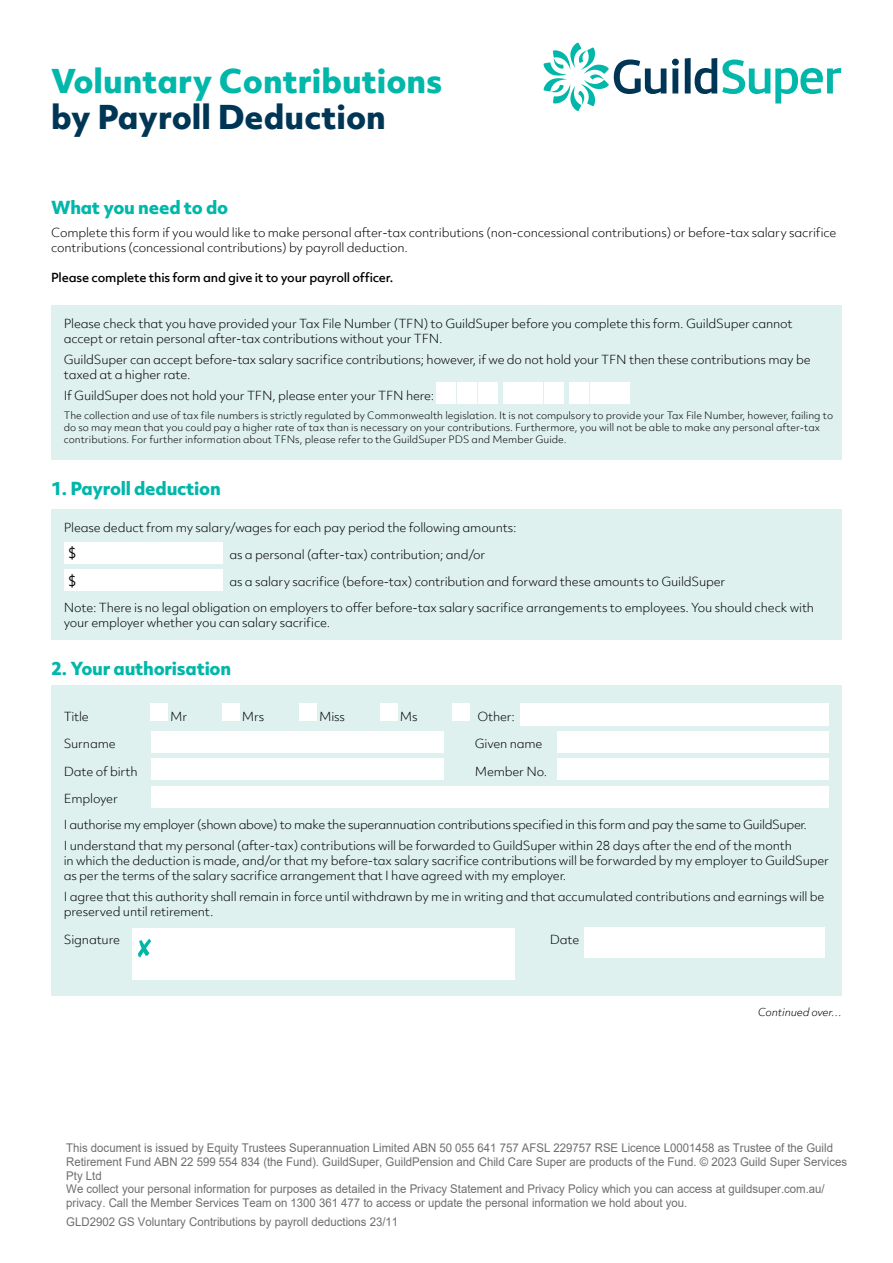
<style>
.page{position:relative;width:893px;height:1263px;background:#fff}
.page>*{position:absolute;margin:0;border:0;box-sizing:border-box;transform-origin:0 0}
.t1{font:800 31.5px "Objektiv Mk 2";color:#00b7aa}
.t2{font:800 31.5px "Objektiv Mk 2";color:#003655}
.t3{font:800 17.25px "Objektiv Mk 2";letter-spacing:-.015em;color:#00b7aa}
.t4{font:13.5px "Objektiv Mk 2";color:#000}
.t5{font:300 12px/15px "Objektiv Mk 2";letter-spacing:-.015em;color:#000}
.t6{font:12px/13.6px "Arial";color:#6d6e71;scale:.95 1}
.t7{font:500 12px "Objektiv Mk 2";letter-spacing:-.015em;color:#000}
.t8{font:italic 300 10.5px "Objektiv Mk 2";letter-spacing:-.015em;color:#000}
.t9{font:300 9.75px/12px "Objektiv Mk 2";color:#000}
</style>
<div class="page">
<div style="left:51px;top:305px;width:791px;height:155px;background:#def1ee"></div>
<div style="left:437px;top:382px;width:19px;height:21px;background:#fff"></div>
<div style="left:457px;top:382px;width:20px;height:21px;background:#fff"></div>
<div style="left:478px;top:382px;width:19px;height:21px;background:#fff"></div>
<div style="left:503px;top:382px;width:19px;height:21px;background:#fff"></div>
<div style="left:524px;top:382px;width:19px;height:21px;background:#fff"></div>
<div style="left:544px;top:382px;width:20px;height:21px;background:#fff"></div>
<div style="left:569px;top:382px;width:20px;height:21px;background:#fff"></div>
<div style="left:590px;top:382px;width:19px;height:21px;background:#fff"></div>
<div style="left:611px;top:382px;width:19px;height:21px;background:#fff"></div>
<div style="left:51px;top:509px;width:791px;height:131px;background:#def1ee"></div>
<div style="left:64px;top:542px;width:158px;height:21px;background:#fff"></div>
<div style="left:64px;top:570px;width:158px;height:21px;background:#fff"></div>
<div style="left:51px;top:685px;width:791px;height:311px;background:#def1ee"></div>
<div style="left:151px;top:704px;width:17px;height:17px;background:#fff"></div>
<div style="left:223px;top:704px;width:17px;height:17px;background:#fff"></div>
<div style="left:300px;top:704px;width:17px;height:17px;background:#fff"></div>
<div style="left:380px;top:704px;width:17px;height:17px;background:#fff"></div>
<div style="left:453px;top:704px;width:17px;height:17px;background:#fff"></div>
<div style="left:520px;top:703px;width:308px;height:22px;background:#fff"></div>
<div style="left:151px;top:731px;width:292px;height:22px;background:#fff"></div>
<div style="left:558px;top:731px;width:271px;height:22px;background:#fff"></div>
<div style="left:151px;top:759px;width:292px;height:21px;background:#fff"></div>
<div style="left:557px;top:759px;width:272px;height:21px;background:#fff"></div>
<div style="left:151px;top:786px;width:678px;height:21px;background:#fff"></div>
<div style="left:132px;top:928px;width:383px;height:52px;background:#fff"></div>
<svg style="left:138px;top:939px;width:13px;height:18px"></svg>
<div style="left:584px;top:927px;width:241px;height:30px;background:#fff"></div>
<svg style="left:672px;top:59px;width:7px;height:34px"></svg>
<svg style="left:685px;top:58px;width:156px;height:45px"></svg>
<svg style="left:543px;top:43px;width:123px;height:68px"></svg>
<h1 class="t1" style="left:51px;top:59px;width:393px">Voluntary Contributions</h1>
<h1 class="t2" style="left:51px;top:95px;width:336px">by Payroll Deduction</h1>
<h2 class="t3" style="left:51px;top:195px;width:179px">What you need to do</h2>
<p class="t5" style="left:51px;top:225px;width:787px">Complete this form if you would like to make personal after-tax contributions (non-concessional contributions) or before-tax salary sacrifice contributions (concessional contributions) by payroll deduction.</p>
<p class="t7" style="left:51px;top:269px;width:344px">Please complete this form and give it to your payroll officer.</p>
<p class="t5" style="left:64px;top:316px;width:730px">Please check that you have provided your Tax File Number (TFN) to GuildSuper before you complete this form. GuildSuper cannot accept or retain personal after-tax contributions without your TFN.</p>
<p class="t5" style="left:64px;top:352px;width:748px">GuildSuper can accept before-tax salary sacrifice contributions; however, if we do not hold your TFN then these contributions may be taxed at a higher rate.</p>
<p class="t5" style="left:64px;top:388px;width:372px">If GuildSuper does not hold your TFN, please enter your TFN here:</p>
<p class="t9" style="left:64px;top:409px;width:771px">The collection and use of tax file numbers is strictly regulated by Commonwealth legislation. It is not compulsory to provide your Tax File Number, however, failing to do so may mean that you could pay a higher rate of tax than is necessary on your contributions. Furthermore, you will not be able to make any personal after-tax contributions. For further information about TFNs, please refer to the GuildSuper PDS and Member Guide.</p>
<h2 class="t3" style="left:51px;top:476px;width:171px">1. Payroll deduction</h2>
<p class="t5" style="left:64px;top:520px;width:454px">Please deduct from my salary/wages for each pay period the following amounts:</p>
<p class="t4" style="left:68px;top:544px;width:10px">$</p>
<p class="t5" style="left:229px;top:547px;width:257px">as a personal (after-tax) contribution; and/or</p>
<p class="t4" style="left:68px;top:571px;width:10px">$</p>
<p class="t5" style="left:64px;top:569px;width:752px;line-height:25.7px;text-indent:166px">as a salary sacrifice (before-tax) contribution and forward these amounts to GuildSuper<br>Note: There is no legal obligation on employers to offer before-tax salary sacrifice arrangements to employees. You should check with</p>
<p class="t5" style="left:64px;top:615px;width:268px">your employer whether you can salary sacrifice.</p>
<h2 class="t3" style="left:51px;top:656px;width:182px">2. Your authorisation</h2>
<p class="t5" style="left:64px;top:709px;width:27px">Title</p>
<p class="t5" style="left:170px;top:709px;width:19px">Mr</p>
<p class="t5" style="left:242px;top:709px;width:24px">Mrs</p>
<p class="t5" style="left:319px;top:709px;width:28px">Miss</p>
<p class="t5" style="left:400px;top:709px;width:19px">Ms</p>
<p class="t5" style="left:477px;top:709px;width:39px">Other:</p>
<p class="t5" style="left:64px;top:736px;width:53px">Surname</p>
<p class="t5" style="left:475px;top:736px;width:69px">Given name</p>
<p class="t5" style="left:64px;top:763px;width:75px">Date of birth</p>
<p class="t5" style="left:475px;top:763px;width:74px">Member No.</p>
<p class="t5" style="left:64px;top:786px;width:745px;line-height:25.7px">Employer<br>I authorise my employer (shown above) to make the superannuation contributions specified in this form and pay the same to GuildSuper.</p>
<p class="t5" style="left:64px;top:838px;width:767px">I understand that my personal (after-tax) contributions will be forwarded to GuildSuper within 28 days after the end of the month<br>in which the deduction is made, and/or that my before-tax salary sacrifice contributions will be forwarded by my employer to GuildSuper as per the terms of the salary sacrifice arrangement that I have agreed with my employer.</p>
<p class="t5" style="left:64px;top:889px;width:762px">I agree that this authority shall remain in force until withdrawn by me in writing and that accumulated contributions and earnings will be preserved until retirement.</p>
<p class="t5" style="left:64px;top:932px;width:58px">Signature</p>
<p class="t5" style="left:550px;top:932px;width:31px">Date</p>
<p class="t8" style="left:758px;top:1005px;width:86px">Continued over…</p>
<p class="t6" style="left:66px;top:1141px;width:823px">This document is issued by Equity Trustees Superannuation Limited ABN 50 055 641 757 AFSL 229757 RSE Licence L0001458 as Trustee of the Guild Retirement Fund ABN 22 599 554 834 (the Fund). GuildSuper, GuildPension and Child Care Super are products of the Fund. © 2023 Guild Super Services Pty Ltd<br>We collect your personal information for purposes as detailed in the Privacy Statement and Privacy Policy which you can access at guildsuper.com.au/ privacy. Call the Member Services Team on 1300 361 477 to access or update the personal information we hold about you.</p>
<p class="t6" style="left:66px;top:1215px;width:351px">GLD2902 GS Voluntary Contributions by payroll deductions 23/11</p>
</div>
